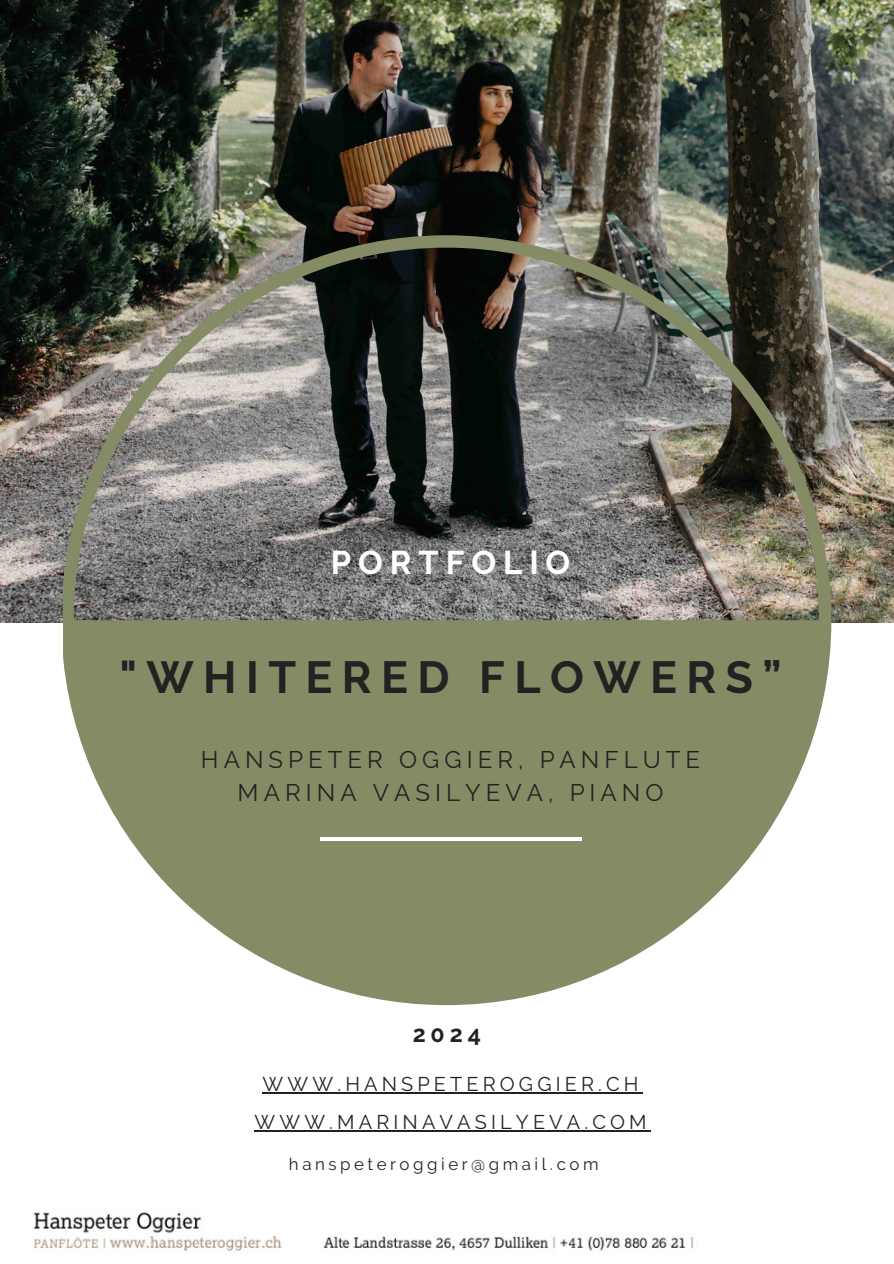
<style>
.page{position:relative;width:894px;height:1264px;background:#fff}
.page>*{position:absolute;margin:0;border:0;box-sizing:border-box;transform-origin:0 0}
.t1{font:700 44.85px "Raleway";letter-spacing:.21em;color:#222}
.t2{font:700 32.85px "Raleway";letter-spacing:.21em;color:#fefefe}
.t3{font:24px/32.7px "Raleway";letter-spacing:.21em;color:#222;text-align:center}
.t4{font:700 23.1px "Raleway";color:#222}
.t5{font:19.8px "Raleway";letter-spacing:.21em;color:#222}
.t6{font:16.8px "Raleway";letter-spacing:.21em;color:#222}
</style>
<div class="page">
<img style="left:0;top:0;width:893px;height:622px">
<img style="left:63px;top:235px;width:768px;height:770px">
<svg style="left:67px;top:620px;width:757px;height:378px;fill:#858c65"></svg>
<hr style="left:320px;top:837px;width:261px;height:3px;background:#fff">
<img style="left:33px;top:1212px;width:661px;height:39px">
<hr style="left:254px;top:1130px;width:396px;height:1px;background:#222">
<hr style="left:262px;top:1092px;width:380px;height:1px;background:#222">
<p class="t2" style="left:330px;top:543px;width:241px">PORTFOLIO</p>
<h2 class="t1" style="left:120px;top:651px;width:663px">"WHITERED FLOWERS”</h2>
<h1 class="t3" style="left:201px;top:743px;width:500px">HANSPETER OGGIER, PANFLUTE<br>MARINA VASILYEVA, PIANO</h1>
<h4 class="t4" style="left:412px;top:1020px;width:70px">2024</h4>
<h5 class="t5" style="left:262px;top:1072px;width:377px">WWW.HANSPETEROGGIER.CH</h5>
<h5 class="t5" style="left:254px;top:1110px;width:393px">WWW.MARINAVASILYEVA.COM</h5>
<h3 class="t6" style="left:289px;top:1154px;width:311px">hanspeteroggier@gmail.com</h3>
</div>
